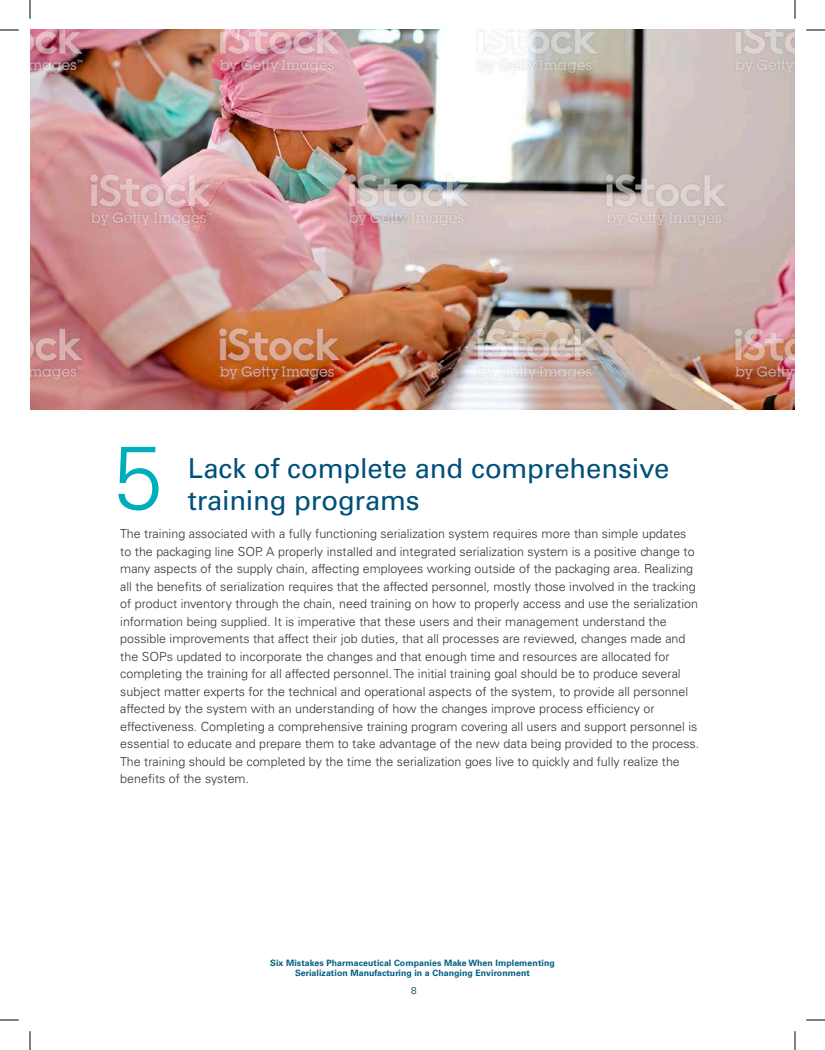
<style>
.page{position:relative;width:825px;height:1050px;background:#fff}
.page>*{position:absolute;margin:0;border:0;box-sizing:border-box;transform-origin:0 0}
.t1{font:300 90px "Univers LT Std";color:#00adbb}
.t2{font:27.5px/31.2px "Univers LT Std";letter-spacing:-.005em;color:#005079}
.t3{font:300 12.5px/17.5px "Univers";color:#333}
.t4{font:300 10px "Univers";color:#002b49}
.t5{font:700 8.75px/10.5px "Univers";letter-spacing:.01em;color:#005d83;text-align:center}
</style>
<div class="page">
<img style="left:30px;top:30px;width:765px;height:379px">
<svg style="left:0;top:29px;width:19px;height:2px"></svg>
<svg style="left:806px;top:29px;width:19px;height:2px"></svg>
<svg style="left:0;top:1019px;width:19px;height:2px"></svg>
<svg style="left:806px;top:1019px;width:19px;height:2px"></svg>
<svg style="left:29px;top:0;width:2px;height:19px"></svg>
<svg style="left:29px;top:1031px;width:2px;height:19px"></svg>
<svg style="left:794px;top:0;width:2px;height:19px"></svg>
<svg style="left:794px;top:1031px;width:2px;height:19px"></svg>
<p class="t1" style="left:113px;top:423px;width:52px">5</p>
<p class="t2" style="left:188px;top:453px;width:483px">Lack of complete and comprehensive training programs</p>
<p class="t3" style="left:120px;top:525px;width:581px">The training associated with a fully functioning serialization system requires more than simple updates to the packaging line SOP. A properly installed and integrated serialization system is a positive change to many aspects of the supply chain, affecting employees working outside of the packaging area. Realizing all the benefits of serialization requires that the affected personnel, mostly those involved in the tracking of product inventory through the chain, need training on how to properly access and use the serialization information being supplied. It is imperative that these users and their management understand the possible improvements that affect their job duties, that all processes are reviewed, changes made and the SOPs updated to incorporate the changes and that enough time and resources are allocated for completing the training for all affected personnel. The initial training goal should be to produce several subject matter experts for the technical and operational aspects of the system, to provide all personnel affected by the system with an understanding of how the changes improve process efficiency or effectiveness. Completing a comprehensive training program covering all users and support personnel is essential to educate and prepare them to take advantage of the new data being provided to the process.<br>The training should be completed by the time the serialization goes live to quickly and fully realize the benefits of the system.</p>
<p class="t5" style="left:270px;top:958px;width:286px">Six Mistakes Pharmaceutical Companies Make When Implementing<br>Serialization Manufacturing in a Changing Environment</p>
<p class="t4" style="left:411px;top:984px;width:7px">8</p>
</div>
